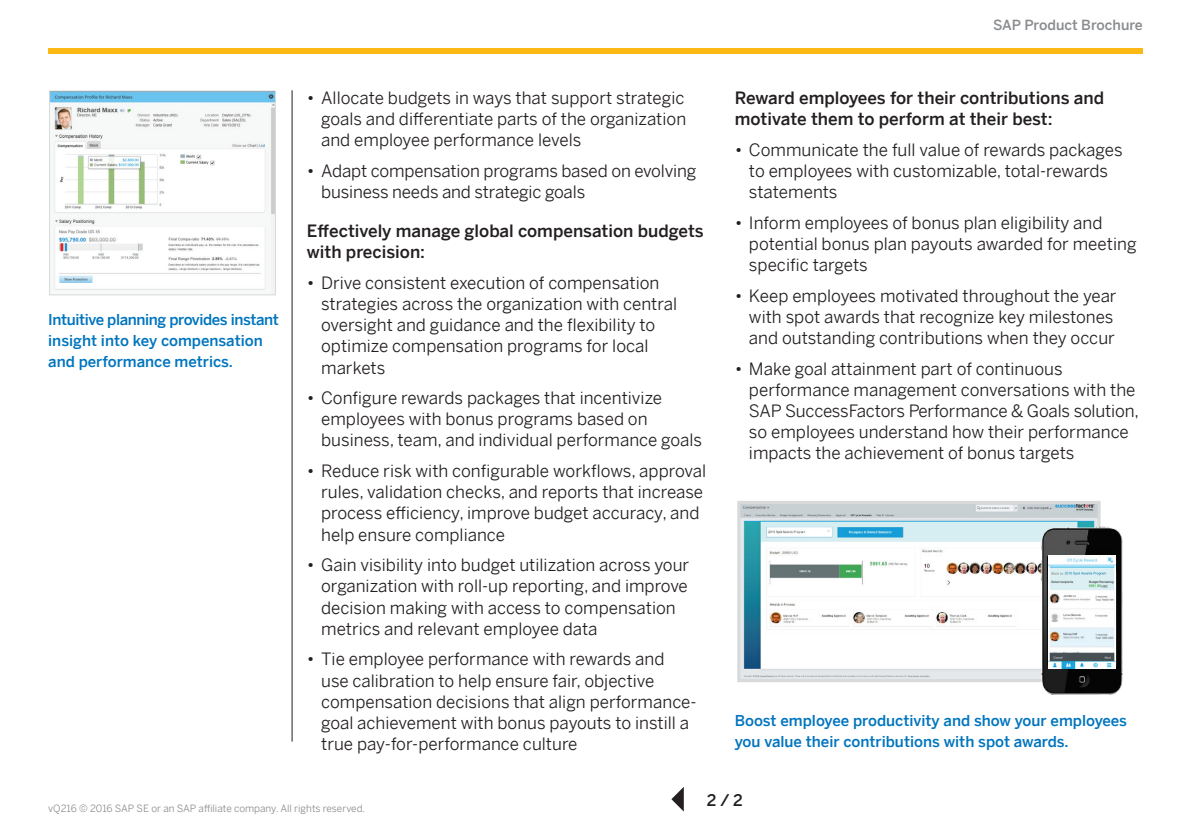
<style>
.page{position:relative;width:1191px;height:840px;background:#fff}
.page>*{position:absolute;margin:0;border:0;box-sizing:border-box;transform-origin:0 0}
.t1{font:17px/21px "Benton Sans";color:#231f20}
.t2{font:500 17px/21px "Benton Sans";color:#231f20}
.t3{font:500 16px "Benton Sans";color:#231f20}
.t4{font:500 15px/21px "Benton Sans";color:#0075be}
.t5{font:500 14px "Benton Sans";color:#8a8c8f}
.t6{font:10px "Benton Sans";color:#8a8c8f}
</style>
<div class="page">
<div style="left:48px;top:48px;width:1094px;height:6px;background:#fcb814"></div>
<svg style="left:671px;top:787px;width:13px;height:24px"></svg>
<hr style="left:291px;top:90px;width:1px;height:651px;background:#231f20">
<img style="left:51px;top:93px;width:223px;height:200px">
<div style="left:49px;top:91px;width:227px;height:204px;border:1px solid #d8d9db"></div>
<img style="left:741px;top:504px;width:355px;height:173px">
<div style="left:737px;top:500px;width:363px;height:181px;border:3px solid #d8d9db"></div>
<img style="left:1040px;top:526px;width:82px;height:168px">
<img style="left:1048px;top:555px;width:67px;height:113px">
<p class="t4" style="left:48px;top:307px;width:232px">Intuitive planning provides instant insight into key compensation and performance metrics.</p>
<p class="t1" style="left:321px;top:85px;width:367px;text-align:justify;text-indent:-14px">• Allocate budgets in ways that support strategic goals and differentiate parts of the organization and employee performance levels</p>
<p class="t1" style="left:321px;top:158px;width:377px;text-indent:-14px">• Adapt compensation programs based on evolving business needs and strategic goals</p>
<p class="t2" style="left:307px;top:219px;width:398px">Effectively manage global compensation budgets with precision:</p>
<p class="t1" style="left:321px;top:270px;width:358px;text-indent:-14px">• Drive consistent execution of compensation strategies across the organization with central oversight and guidance and the flexibility to optimize compensation programs for local markets</p>
<p class="t1" style="left:321px;top:385px;width:382px;text-indent:-14px">• Configure rewards packages that incentivize employees with bonus programs based on business, team, and individual performance goals</p>
<p class="t1" style="left:321px;top:458px;width:386px;text-indent:-14px">• Reduce risk with configurable workflows, approval rules, validation checks, and reports that increase process efficiency, improve budget accuracy, and help ensure compliance</p>
<p class="t1" style="left:321px;top:552px;width:370px;text-indent:-14px">• Gain visibility into budget utilization across your organization with roll-up reporting, and improve decision making with access to compensation metrics and relevant employee data</p>
<p class="t1" style="left:321px;top:646px;width:377px;text-indent:-14px">• Tie employee performance with rewards and<br>use calibration to help ensure fair, objective compensation decisions that align performance&shy;goal achievement with bonus payouts to instill a true pay-for-performance culture</p>
<p class="t5" style="left:993px;top:12px;width:151px">SAP Product Brochure</p>
<p class="t2" style="left:735px;top:85px;width:371px">Reward employees for their contributions and motivate them to perform at their best:</p>
<p class="t1" style="left:749px;top:137px;width:375px;text-indent:-14px">• Communicate the full value of rewards packages to employees with customizable, total-rewards statements</p>
<p class="t1" style="left:749px;top:210px;width:389px;text-indent:-14px">• Inform employees of bonus plan eligibility and potential bonus plan payouts awarded for meeting specific targets</p>
<p class="t1" style="left:749px;top:283px;width:369px;text-indent:-14px">• Keep employees motivated throughout the year with spot awards that recognize key milestones and outstanding contributions when they occur</p>
<p class="t1" style="left:749px;top:356px;width:391px;text-indent:-14px">• Make goal attainment part of continuous performance management conversations with the SAP SuccessFactors Performance &amp; Goals solution, so employees understand how their performance impacts the achievement of bonus targets</p>
<p class="t4" style="left:735px;top:707px;width:394px">Boost employee productivity and show your employees you value their contributions with spot awards.</p>
<p class="t6" style="left:48px;top:799px;width:318px">vQ216 © 2016 SAP SE or an SAP affiliate company. All rights reserved.</p>
<p class="t3" style="left:707px;top:786px;width:38px">2/2</p>
</div>
